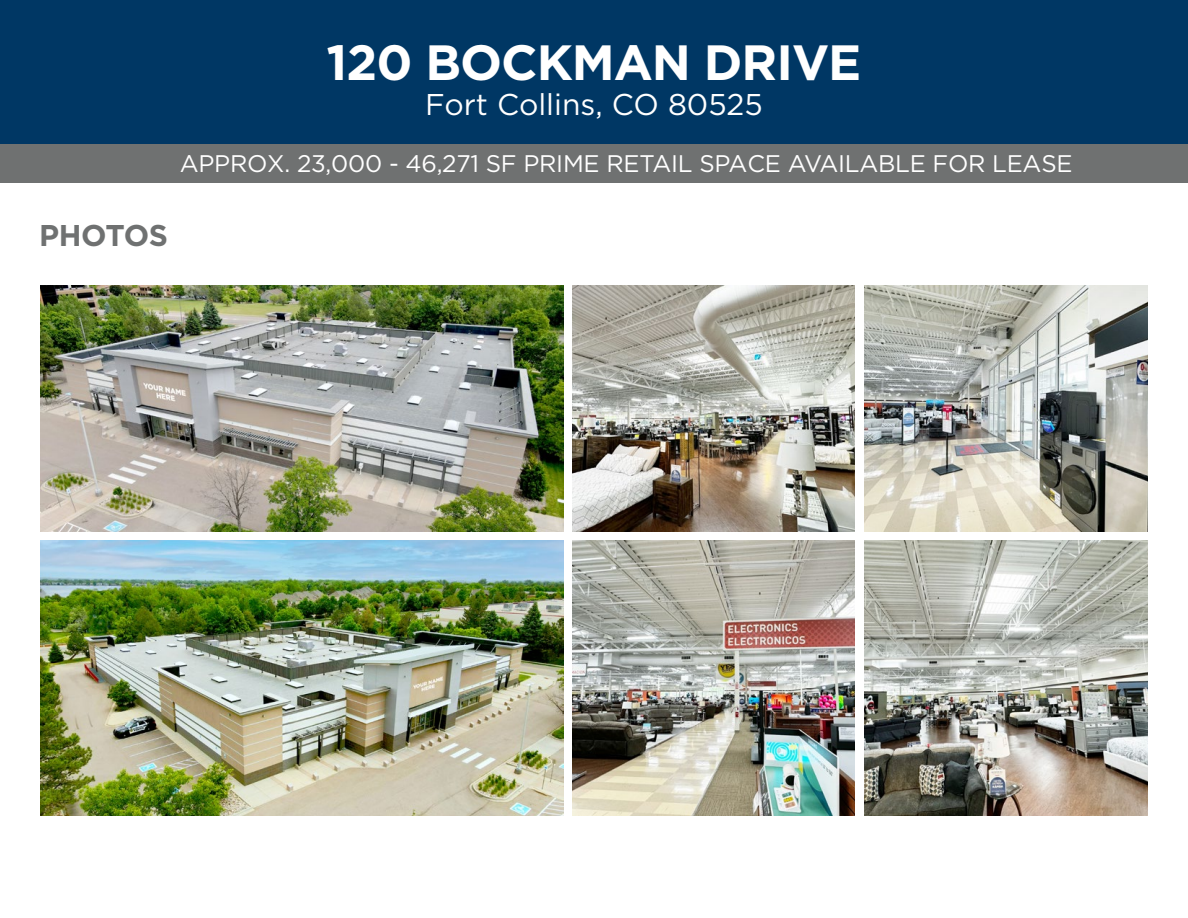
<style>
.page{position:relative;width:1188px;height:918px;background:#fff}
.page>*{position:absolute;margin:0;border:0;box-sizing:border-box;transform-origin:0 0}
.t1{font:700 49.5px "Gotham";letter-spacing:-.02em;color:#fff}
.t2{font:30px "Gotham";color:#fff}
.t3{font:700 30px "Gotham";letter-spacing:-.015em;color:#6f7171}
.t4{font:24px "Gotham";letter-spacing:-.01em;color:#fff}
</style>
<div class="page">
<img style="left:40px;top:285px;width:524px;height:247px">
<img style="left:572px;top:285px;width:576px;height:247px">
<img style="left:572px;top:541px;width:576px;height:275px">
<img style="left:40px;top:541px;width:524px;height:275px">
<div style="left:856px;top:277px;width:8px;height:559px;background:#fff"></div>
<div style="left:0;top:0;width:1188px;height:171px;background:#003764"></div>
<div style="left:0;top:144px;width:1188px;height:39px;background:#6f7171"></div>
<h1 class="t1" style="left:327px;top:30px;width:536px">120 BOCKMAN DRIVE</h1>
<p class="t2" style="left:425px;top:85px;width:339px">Fort Collins, CO 80525</p>
<p class="t4" style="left:180px;top:148px;width:894px">APPROX. 23,000 - 46,271 SF PRIME RETAIL SPACE AVAILABLE FOR LEASE</p>
<p class="t3" style="left:39px;top:216px;width:131px">PHOTOS</p>
</div>
